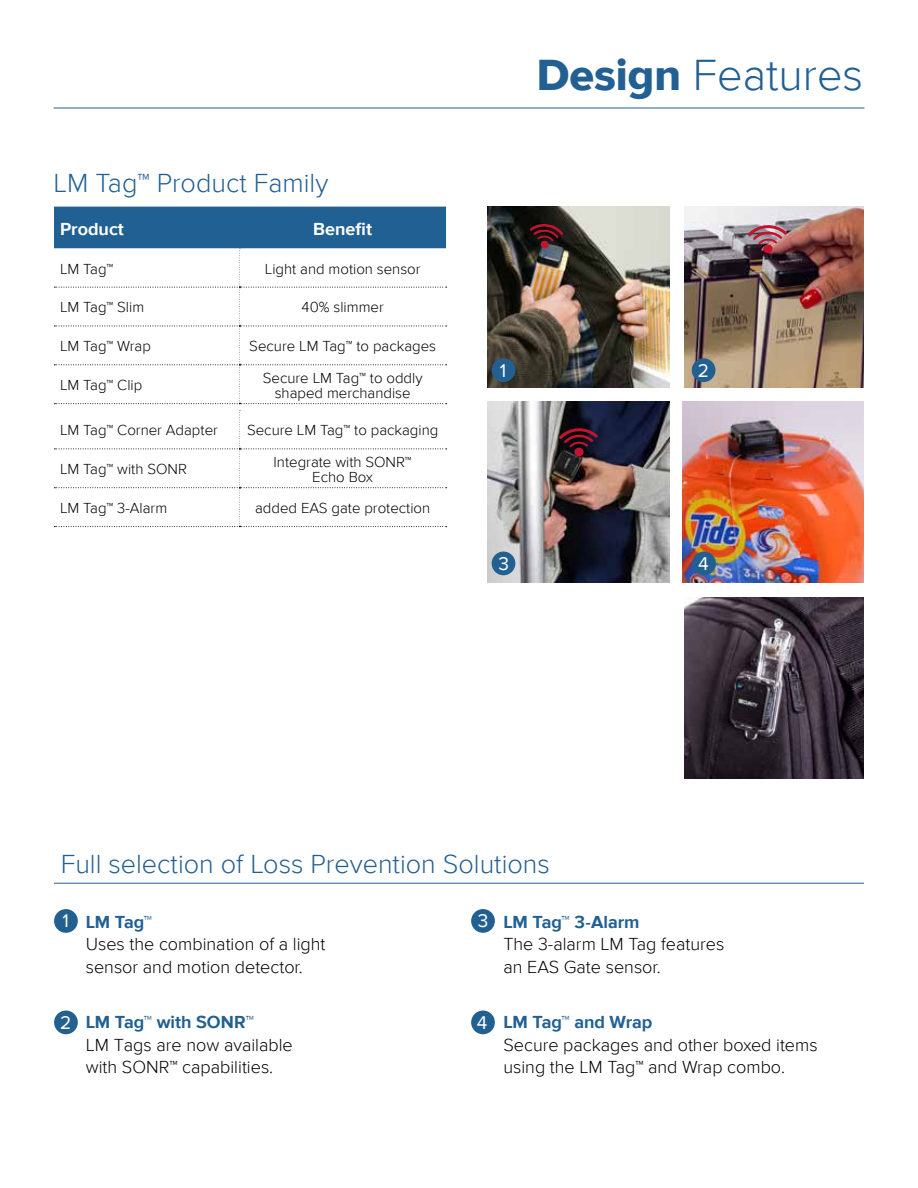
<style>
.page{position:relative;width:918px;height:1188px;background:#fff}
.page>*{position:absolute;margin:0;border:0;box-sizing:border-box;transform-origin:0 0}
.t1{font:300 45px "Proxima Nova";color:#226093}
.t2{font:300 27px "Proxima Nova";color:#236092}
.t3{font:300 27px "Proxima Nova";color:#226093}
.t4{font:18.9px "Proxima Nova";color:#fff}
.t5{font:300 18px/22.5px "Proxima Nova";color:#000}
.t6{font:700 18px "Proxima Nova";letter-spacing:-.005em;color:#216092}
.t7{font:700 18px "Proxima Nova";color:#fff}
.t8{font:300 15px/15px "Proxima Nova";color:#000;text-align:center}
.s1{font-family:"Proxima Nova Extrabld";font-weight:400}
</style>
<div class="page">
<svg style="left:54px;top:207px;width:393px;height:197px"></svg>
<svg style="left:54px;top:410px;width:393px;height:117px"></svg>
<img style="left:488px;top:207px;width:181px;height:181px">
<img style="left:682px;top:402px;width:181px;height:181px">
<img style="left:685px;top:598px;width:179px;height:181px">
<img style="left:488px;top:402px;width:181px;height:181px">
<img style="left:685px;top:207px;width:179px;height:181px">
<hr style="left:54px;top:883px;width:810px;height:1px;background:#236092">
<div style="left:54px;top:909px;width:24px;height:24px;background:#236092;border-radius:50%"></div>
<div style="left:492px;top:358px;width:23px;height:24px;background:#236092;border-radius:50%"></div>
<div style="left:54px;top:1011px;width:24px;height:23px;background:#236092;border-radius:50%"></div>
<div style="left:692px;top:358px;width:24px;height:24px;background:#236092;border-radius:50%"></div>
<div style="left:471px;top:909px;width:24px;height:24px;background:#236092;border-radius:50%"></div>
<div style="left:492px;top:552px;width:23px;height:23px;background:#236092;border-radius:50%"></div>
<div style="left:471px;top:1011px;width:24px;height:23px;background:#236092;border-radius:50%"></div>
<div style="left:692px;top:552px;width:24px;height:23px;background:#236092;border-radius:50%"></div>
<hr style="left:54px;top:108px;width:810px;height:1px;background:#216092">
<svg style="left:748px;top:225px;width:39px;height:28px"></svg>
<svg style="left:559px;top:428px;width:39px;height:28px"></svg>
<svg style="left:530px;top:221px;width:34px;height:28px"></svg>
<h2 class="t3" style="left:54px;top:167px;width:276px">LM Tag™ Product Family</h2>
<p class="t7" style="left:60px;top:218px;width:66px">Product</p>
<p class="t7" style="left:313px;top:218px;width:60px">Benefit</p>
<p class="t8" style="left:60px;top:262px;width:55px">LM Tag™</p>
<p class="t8" style="left:265px;top:262px;width:157px">Light and motion sensor</p>
<p class="t8" style="left:60px;top:300px;width:86px">LM Tag™ Slim</p>
<p class="t8" style="left:302px;top:300px;width:84px">40% slimmer</p>
<p class="t8" style="left:60px;top:339px;width:92px">LM Tag™ Wrap</p>
<p class="t8" style="left:249px;top:339px;width:188px">Secure LM Tag™ to packages</p>
<p class="t8" style="left:60px;top:378px;width:84px">LM Tag™ Clip</p>
<p class="t8" style="left:263px;top:371px;width:161px">Secure LM Tag™ to oddly shaped merchandise</p>
<p class="t8" style="left:60px;top:423px;width:159px">LM Tag™ Corner Adapter</p>
<p class="t8" style="left:247px;top:423px;width:193px">Secure LM Tag™ to packaging</p>
<p class="t8" style="left:60px;top:462px;width:128px">LM Tag™ with SONR</p>
<p class="t8" style="left:274px;top:455px;width:140px">Integrate with SONR™<br>Echo Box</p>
<p class="t8" style="left:60px;top:501px;width:109px">LM Tag™ 3-Alarm</p>
<p class="t8" style="left:255px;top:501px;width:177px">added EAS gate protection</p>
<h1 class="t1" style="left:537px;top:49px;width:328px"><span class="s1">Design</span> Features</h1>
<p class="t4" style="left:500px;top:359px;width:8px">1</p>
<p class="t4" style="left:498px;top:553px;width:12px">3</p>
<p class="t4" style="left:698px;top:359px;width:13px">2</p>
<p class="t4" style="left:698px;top:553px;width:12px">4</p>
<h2 class="t2" style="left:61px;top:848px;width:491px">Full selection of Loss Prevention Solutions</h2>
<p class="t4" style="left:62px;top:910px;width:8px">1</p>
<p class="t6" style="left:86px;top:912px;width:68px">LM Tag™</p>
<p class="t5" style="left:86px;top:934px;width:241px">Uses the combination of a light sensor and motion detector.</p>
<p class="t4" style="left:60px;top:1012px;width:13px">2</p>
<p class="t6" style="left:86px;top:1012px;width:170px">LM Tag™ with SONR™</p>
<p class="t5" style="left:86px;top:1034px;width:209px">LM Tags are now available with SONR™ capabilities.</p>
<p class="t4" style="left:478px;top:910px;width:12px">3</p>
<p class="t6" style="left:503px;top:912px;width:137px">LM Tag™ 3-Alarm</p>
<p class="t5" style="left:503px;top:934px;width:222px">The 3-alarm LM Tag features an EAS Gate sensor.</p>
<p class="t4" style="left:477px;top:1012px;width:12px">4</p>
<p class="t6" style="left:503px;top:1012px;width:150px">LM Tag™ and Wrap</p>
<p class="t5" style="left:503px;top:1034px;width:316px">Secure packages and other boxed items using the LM Tag™ and Wrap combo.</p>
</div>
